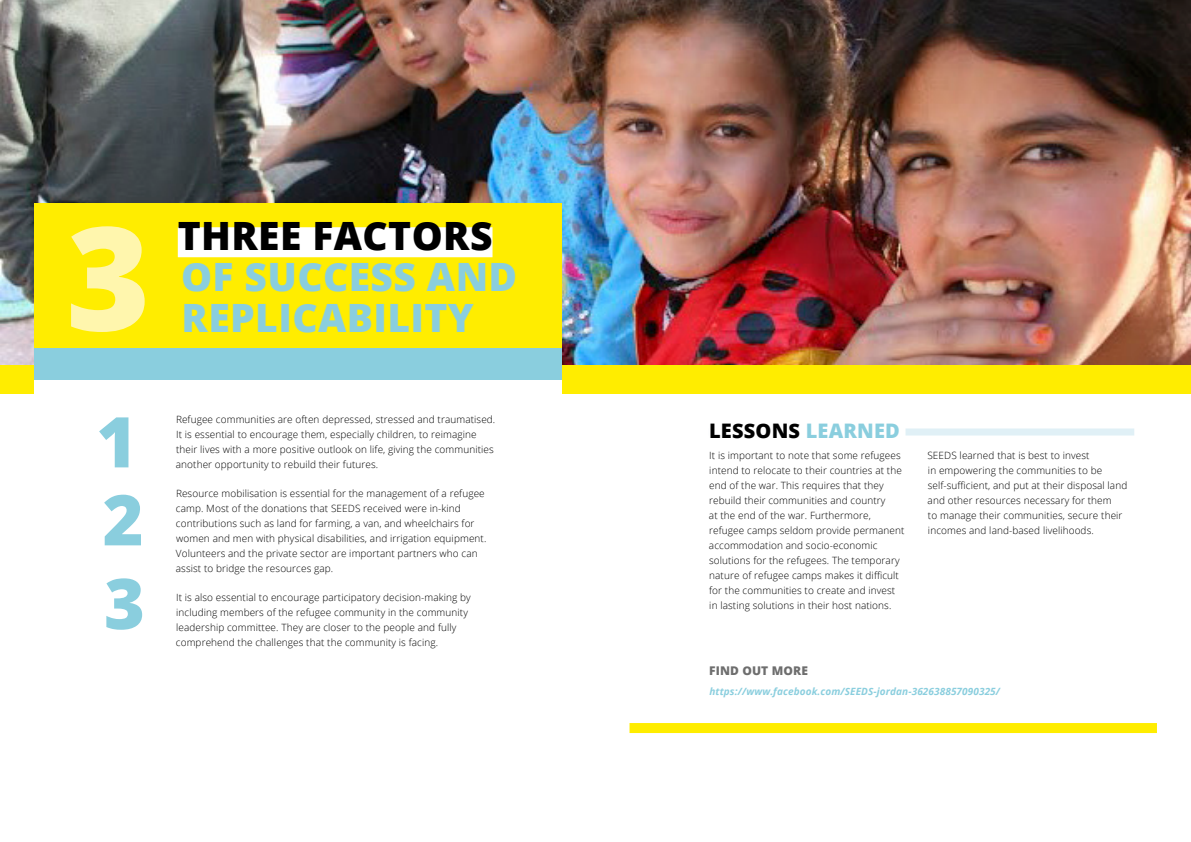
<style>
.page{position:relative;width:1191px;height:842px;background:#fff}
.page>*{position:absolute;margin:0;border:0;box-sizing:border-box;transform-origin:0 0}
.t1{font:800 144px "Open Sans";color:#fff6ad}
.h2_no_ruler_good_pra{font:800 70px "Open Sans";color:#8acede}
.h2_no_ruler_5_steps{font:800 39px "Open Sans";letter-spacing:.01em;color:#8acede}
.h2_no_ruler{font:800 39px "Open Sans";letter-spacing:.01em;color:#000}
.t2{font:800 20px "Open Sans";letter-spacing:.01em;color:#000}
.t3{font:800 12px "Open Sans";letter-spacing:.01em;color:#6e6e6e}
.t4{font:300 10px/15px "Open Sans";letter-spacing:.01em;color:#000}
.t5{font:italic 700 10px "Open Sans";letter-spacing:.01em;color:#8acede}
.s1{color:#8acede}
</style>
<div class="page">
<img style="left:0;top:0;width:1191px;height:364px">
<div style="left:709px;top:428px;width:425px;height:7px;background:#e0f0f6"></div>
<div style="left:709px;top:415px;width:196px;height:30px;background:#fff"></div>
<div style="left:0;top:366px;width:1191px;height:28px;background:#ffed00"></div>
<div style="left:34px;top:203px;width:527px;height:146px;background:#ffed00"></div>
<div style="left:178px;top:227px;width:314px;height:30px;background:#fff"></div>
<div style="left:34px;top:359px;width:527px;height:459px;background:#fff"></div>
<div style="left:34px;top:349px;width:527px;height:31px;background:#8acede"></div>
<div style="left:629px;top:723px;width:528px;height:10px;background:#ffed00"></div>
<p class="t1" style="left:66px;top:169px;width:86px">3</p>
<p class="h2_no_ruler" style="left:178px;top:206px;width:316px">THREE FACTORS</p>
<p class="h2_no_ruler_5_steps" style="left:181px;top:247px;width:337px">OF SUCCESS AND</p>
<p class="h2_no_ruler_5_steps" style="left:182px;top:288px;width:294px">REPLICABILITY</p>
<p class="h2_no_ruler_good_pra" style="left:96px;top:389px;width:43px">1</p>
<p class="h2_no_ruler_good_pra" style="left:103px;top:467px;width:43px">2</p>
<p class="h2_no_ruler_good_pra" style="left:104px;top:550px;width:43px">3</p>
<p class="t4" style="left:176px;top:412px;width:321px">Refugee communities are often depressed, stressed and traumatised.<br>It is essential to encourage them, especially children, to reimagine their lives with a more positive outlook on life, giving the communities another opportunity to rebuild their futures.</p>
<p class="t4" style="left:176px;top:486px;width:312px">Resource mobilisation is essential for the management of a refugee camp. Most of the donations that SEEDS received were in-kind contributions such as land for farming, a van, and wheelchairs for women and men with physical disabilities, and irrigation equipment.<br>Volunteers and the private sector are important partners who can assist to bridge the resources gap.</p>
<p class="t4" style="left:176px;top:590px;width:296px">It is also essential to encourage participatory decision-making by including members of the refugee community in the community leadership committee. They are closer to the people and fully comprehend the challenges that the community is facing.</p>
<p class="t2" style="left:709px;top:416px;width:192px">LESSONS <span class="s1">LEARNED</span></p>
<p class="t4" style="left:709px;top:448px;width:197px">It is important to note that some refugees intend to relocate to their countries at the end of the war. This requires that they rebuild their communities and country<br>at the end of the war. Furthermore, refugee camps seldom provide permanent accommodation and socio-economic solutions for the refugees. The temporary nature of refugee camps makes it difficult for the communities to create and invest in lasting solutions in their host nations.</p>
<p class="t4" style="left:927px;top:448px;width:201px">SEEDS learned that is best to invest<br>in empowering the communities to be self‑sufficient, and put at their disposal land and other resources necessary for them<br>to manage their communities, secure their incomes and land-based livelihoods.</p>
<p class="t3" style="left:709px;top:661px;width:100px">FIND OUT MORE</p>
<p class="t5" style="left:709px;top:684px;width:292px">https://www.facebook.com/SEEDS-jordan-362638857090325/</p>
</div>
